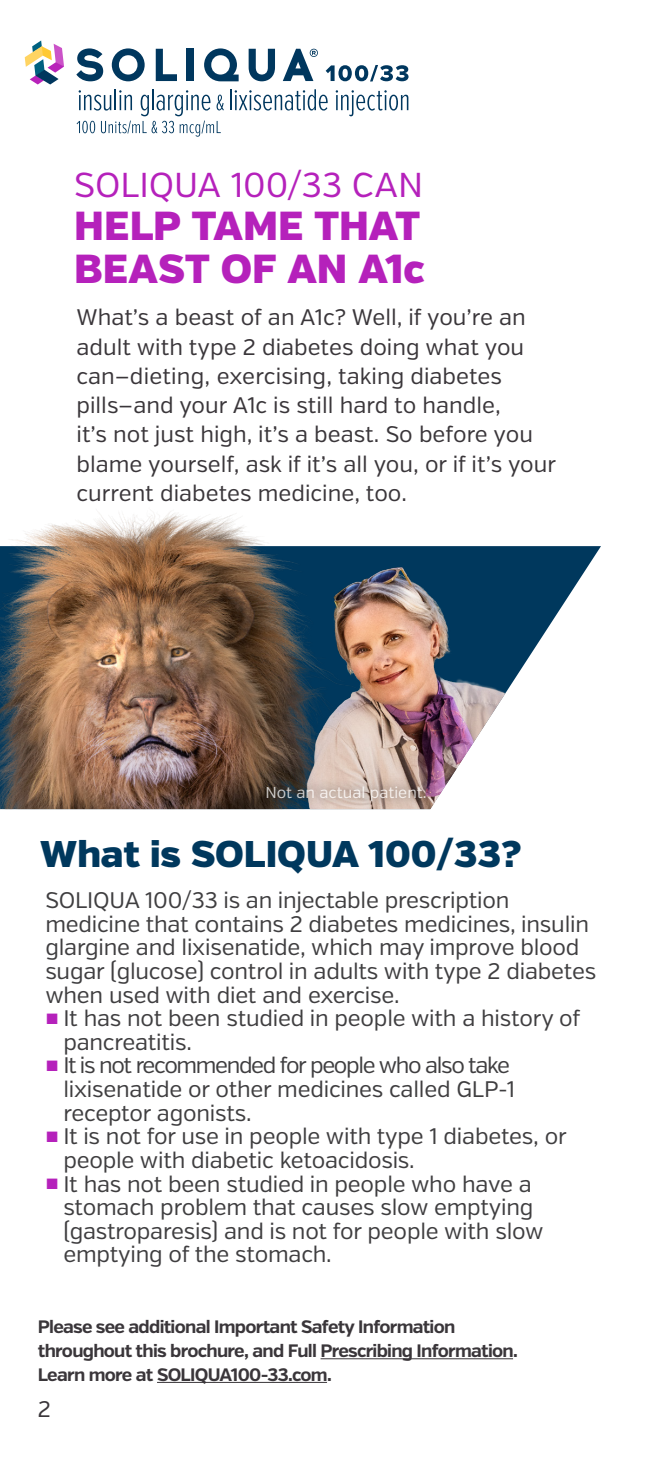
<style>
.page{position:relative;width:648px;height:1458px;background:#fff}
.page>*{position:absolute;margin:0;border:0;box-sizing:border-box;transform-origin:0 0}
.t1{font:900 40.5px/42.8px "Verb";color:#b521bb}
.t2{font:900 37.12px "Verb";color:#00385d}
.t3{font:34.65px "Verb";letter-spacing:-.005em;color:#b521bb}
.t4{font:22.5px/23.6px "Verb";letter-spacing:-.01em;color:#3f3e40}
.t5{font:22.5px/29.2px "Verb";color:#3a363a}
.t6{font:700 18px/23.6px "Verb";letter-spacing:-.04em;color:#3a363a}
.t7{font:15.75px "Verb";color:#fff}
.s1{font-family:"Arial";font-weight:900;color:#b521bb}
</style>
<div class="page">
<img style="left:0;top:511px;width:601px;height:298px">
<hr style="left:321px;top:1358px;width:192px;height:1px;background:#3a363a">
<hr style="left:157px;top:1382px;width:170px;height:1px;background:#3a363a">
<svg style="left:326px;top:65px;width:83px;height:16px"></svg>
<svg style="left:76px;top:48px;width:27px;height:33px"></svg>
<svg style="left:156px;top:49px;width:21px;height:32px"></svg>
<div style="left:186px;top:49px;width:7px;height:32px;background:#00375e"></div>
<svg style="left:249px;top:49px;width:26px;height:32px"></svg>
<svg style="left:204px;top:48px;width:35px;height:33px"></svg>
<svg style="left:112px;top:48px;width:33px;height:33px"></svg>
<hr style="left:230px;top:89px;width:2px;height:21px;background:#00375e">
<svg style="left:235px;top:89px;width:93px;height:22px"></svg>
<svg style="left:336px;top:90px;width:72px;height:26px"></svg>
<svg style="left:77px;top:89px;width:147px;height:48px"></svg>
<svg style="left:283px;top:49px;width:35px;height:32px"></svg>
<svg style="left:25px;top:41px;width:39px;height:44px"></svg>
<div style="left:255px;top:775px;width:181px;height:36px;background:#000;opacity:.75"></div>
<h3 class="t3" style="left:74px;top:164px;width:351px">SOLIQUA 100/33 CAN</h3>
<h1 class="t1" style="left:74px;top:205px;width:352px">HELP TAME THAT<br>BEAST OF AN A1c</h1>
<p class="t5" style="left:76px;top:303px;width:481px">What’s a beast of an A1c? Well, if you’re an adult with type 2 diabetes doing what you can—dieting, exercising, taking diabetes pills—and your A1c is still hard to handle,<br>it’s not just high, it’s a beast. So before you blame yourself, ask if it’s all you, or if it’s your current diabetes medicine, too.</p>
<p class="t7" style="left:265px;top:783px;width:163px">Not an actual patient.</p>
<h2 class="t2" style="left:40px;top:831px;width:483px">What is SOLIQUA 100/33?</h2>
<p class="t4" style="left:45px;top:889px;width:552px">SOLIQUA 100/33 is an injectable prescription medicine that contains 2 diabetes medicines, insulin glargine and lixisenatide, which may improve blood sugar (glucose) control in adults with type 2 diabetes when used with diet and exercise.</p>
<p class="t4" style="left:63px;top:1007px;width:519px;text-indent:-18px"><span class="s1">■</span> It has not been studied in people with a history of pancreatitis.</p>
<p class="t4" style="left:63px;top:1054px;width:453px;text-indent:-18px"><span class="s1">■</span> It is not recommended for people who also take lixisenatide or other medicines called GLP-1 receptor agonists.</p>
<p class="t4" style="left:63px;top:1125px;width:505px;text-indent:-18px"><span class="s1">■</span> It is not for use in people with type 1 diabetes, or people with diabetic ketoacidosis.</p>
<p class="t4" style="left:63px;top:1172px;width:482px;text-indent:-18px"><span class="s1">■</span> It has not been studied in people who have a stomach problem that causes slow emptying (gastroparesis) and is not for people with slow emptying of the stomach.</p>
<p class="t6" style="left:38px;top:1316px;width:481px">Please see additional Important Safety Information throughout this brochure, and Full Prescribing Information.<br>Learn more at SOLIQUA100-33.com.</p>
<p class="t5" style="left:38px;top:1395px;width:15px">2</p>
</div>
